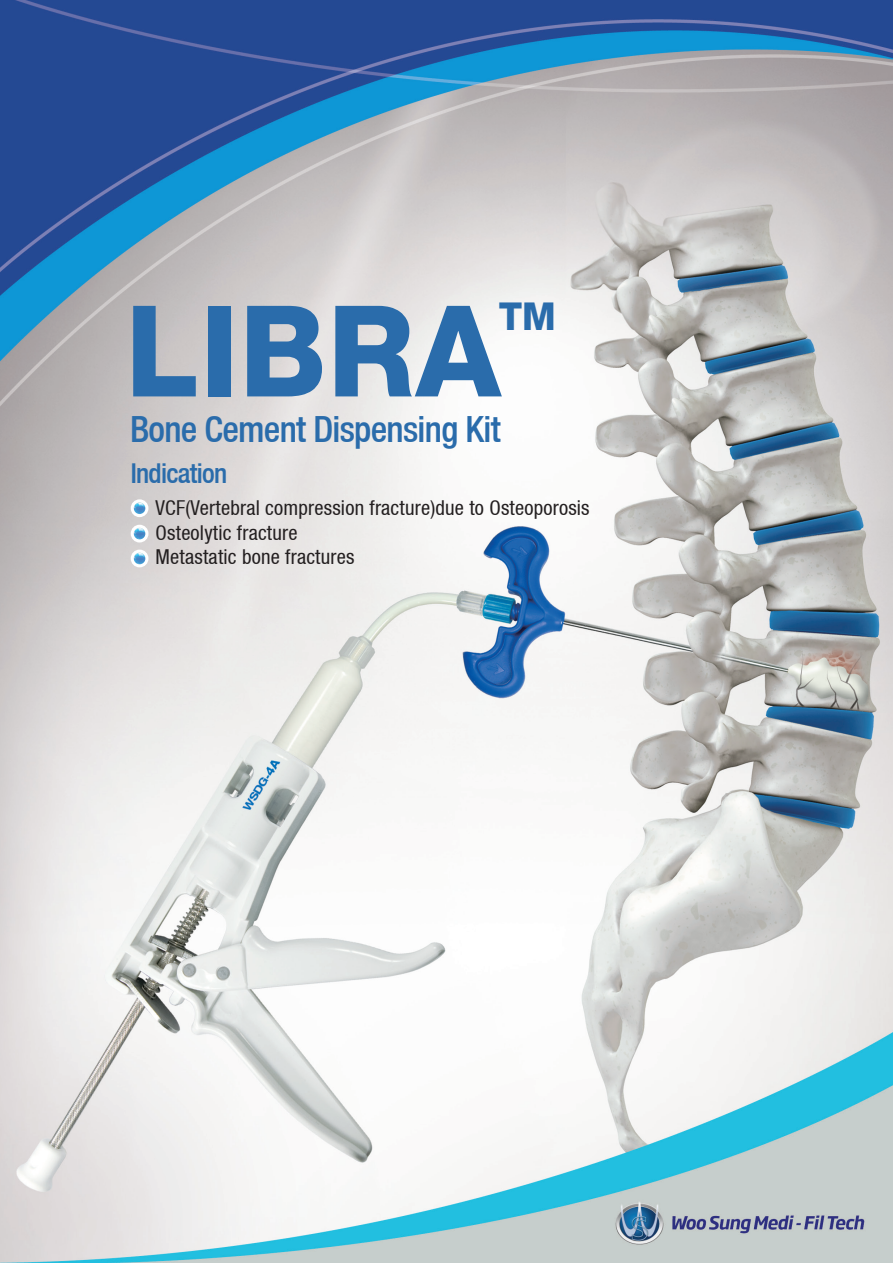
<style>
.page{position:relative;width:893px;height:1263px;background:#fff}
.page>*{position:absolute;margin:0;border:0;box-sizing:border-box;transform-origin:0 0}
.t1{font:800 126.75px "Helvetica Neue LT";letter-spacing:.01em;color:#2a6cab;scale:.95 1}
.t2{font:800 38.25px "Helvetica Neue LT";color:#2a6cab;scale:.95 1}
.t3{font:500 condensed 36.15px "Helvetica Neue LT";letter-spacing:-.02em;color:#2a6cab}
.t4{font:500 condensed 27.3px "Helvetica Neue LT";letter-spacing:-.025em;color:#2a6cab}
.t5{font:condensed 20.55px "Helvetica Neue LT";letter-spacing:.01em;color:#231f20}
</style>
<div class="page">
<img style="left:0;top:0;width:893px;height:1263px">
<svg style="left:135px;top:503px;width:9px;height:10px"></svg>
<div style="left:131px;top:499px;width:17px;height:18px;border:3px solid #fff;border-radius:50%"></div>
<svg style="left:135px;top:554px;width:9px;height:9px"></svg>
<div style="left:131px;top:550px;width:17px;height:17px;border:3px solid #fff;border-radius:50%"></div>
<svg style="left:135px;top:529px;width:9px;height:9px"></svg>
<div style="left:131px;top:525px;width:17px;height:17px;border:3px solid #fff;border-radius:50%"></div>
<p class="t2" style="left:499px;top:294px;width:62px">TM</p>
<p class="t1" style="left:126px;top:276px;width:396px">LIBRA</p>
<p class="t3" style="left:130px;top:407px;width:372px">Bone Cement Dispensing Kit</p>
<p class="t4" style="left:131px;top:457px;width:98px">Indication</p>
<p class="t5" style="left:156px;top:496px;width:435px">VCF(Vertebral compression fracture)due to Osteoporosis</p>
<p class="t5" style="left:156px;top:521px;width:143px">Osteolytic fracture</p>
<p class="t5" style="left:156px;top:545px;width:200px">Metastatic bone fractures</p>
</div>
